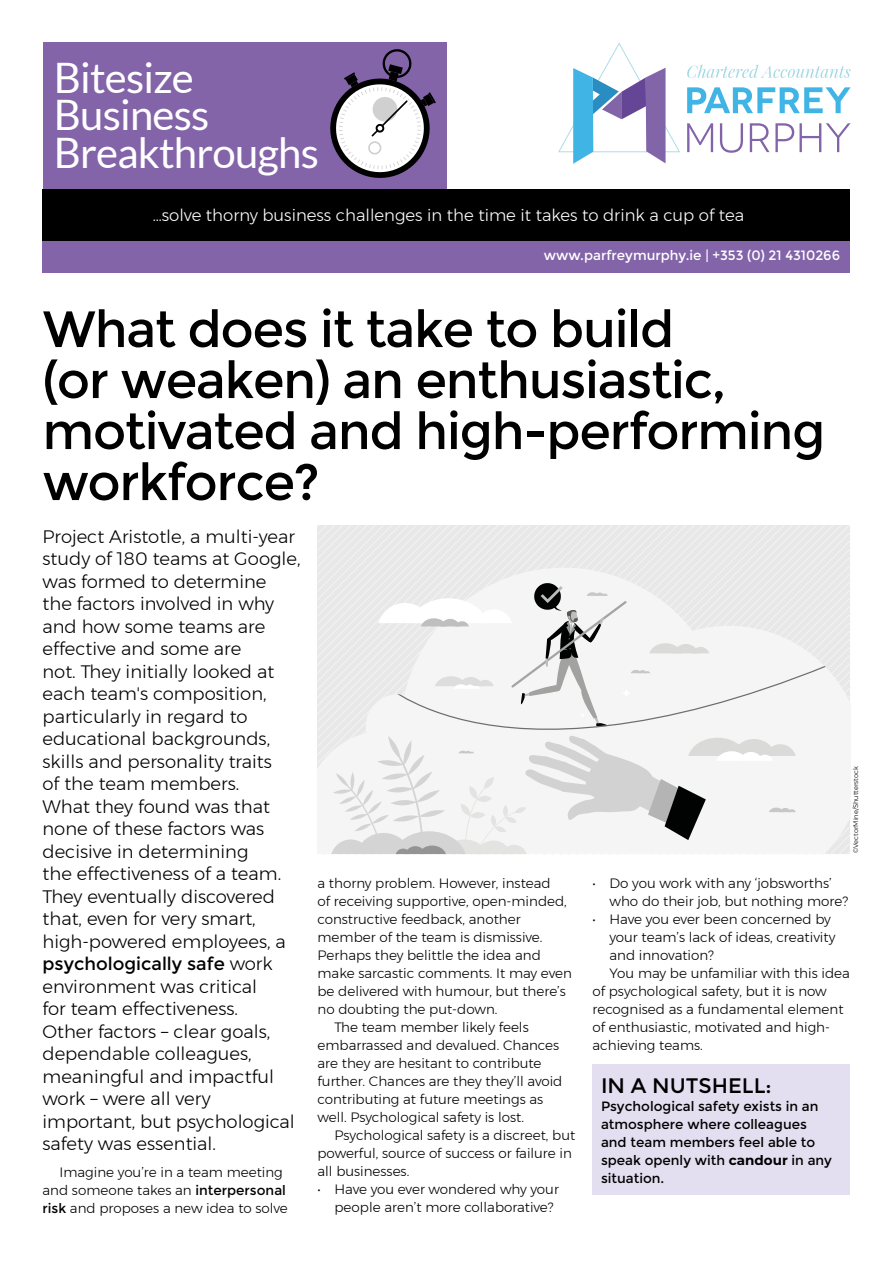
<style>
.page{position:relative;width:893px;height:1263px;background:#fff}
.page>*{position:absolute;margin:0;border:0;box-sizing:border-box;transform-origin:0 0}
.HEADING{font:51px/51px "Montserrat";letter-spacing:-.025em;color:#000}
.t1{font:42px/37.5px "Lato";letter-spacing:-.02em;color:#fff}
.BOXED_HEADING{font:21px "Montserrat";color:#000}
.first_para{font:300 18px/22.5px "Montserrat";color:#000}
.t2{font:300 16.5px "Montserrat";color:#fff}
.body{font:300 13.5px/18px "Montserrat";color:#000}
.BULLIT{font:300 13.5px/18px "Montserrat";color:#000}
.BOXED_PARAGRAPH{font:13.5px/18px "Montserrat";color:#000}
.t3{font:13.5px "Montserrat";color:#fff}
.PHOTO_CREDIT{font:300 6.75px "Montserrat";color:#000}
.s1{font-weight:400}
.s2{font-weight:700}
</style>
<div class="page">
<div style="left:43px;top:197px;width:807px;height:76px;background:#8364a9"></div>
<div style="left:43px;top:43px;width:403px;height:181px;background:#8364a9"></div>
<svg style="left:330px;top:49px;width:106px;height:129px"></svg>
<div style="left:43px;top:189px;width:807px;height:51px;background:#000"></div>
<svg style="left:687px;top:87px;width:164px;height:26px"></svg>
<svg style="left:687px;top:123px;width:26px;height:29px"></svg>
<svg style="left:720px;top:123px;width:23px;height:30px"></svg>
<svg style="left:750px;top:123px;width:19px;height:29px"></svg>
<svg style="left:775px;top:123px;width:75px;height:29px"></svg>
<svg style="left:687px;top:64px;width:164px;height:14px"></svg>
<svg style="left:558px;top:43px;width:122px;height:121px"></svg>
<div style="left:592px;top:1064px;width:258px;height:42px;background:#e4dff0"></div>
<div style="left:592px;top:1089px;width:258px;height:105px;background:#e4dff0"></div>
<svg style="left:317px;top:525px;width:533px;height:43px"></svg>
<svg style="left:317px;top:568px;width:533px;height:286px;fill:#e8e8e8"></svg>
<svg style="left:331px;top:735px;width:465px;height:119px"></svg>
<svg style="left:375px;top:649px;width:475px;height:161px"></svg>
<svg style="left:378px;top:582px;width:331px;height:144px"></svg>
<h2 class="t1" style="left:54px;top:58px;width:267px">Bitesize<br>Business<br>Breakthroughs</h2>
<p class="t2" style="left:153px;top:203px;width:593px">…solve thorny business challenges in the time it takes to drink a cup of tea</p>
<p class="t3" style="left:544px;top:248px;width:298px">www.parfreymurphy.ie | +353 (0) 21 4310266</p>
<p class="HEADING" style="left:43px;top:304px;width:784px">What does it take to build<br>(or weaken) an enthusiastic, motivated and high-performing workforce?</p>
<p class="first_para" style="left:43px;top:525px;width:259px">Project Aristotle, a multi-year study of 180 teams at Google, was formed to determine<br>the factors involved in why and how some teams are effective and some are<br>not. They initially looked at each team's composition, particularly in regard to educational backgrounds, skills and personality traits<br>of the team members.<br>What they found was that none of these factors was decisive in determining<br>the effectiveness of a team.<br>They eventually discovered that, even for very smart, high-powered employees, a <span class="s1">psychologically safe</span> work environment was critical<br>for team effectiveness.<br>Other factors – clear goals, dependable colleagues, meaningful and impactful work – were all very important, but psychological safety was essential.</p>
<p class="body" style="left:43px;top:1163px;width:247px;text-indent:17px">Imagine you’re in a team meeting and someone takes an <span class="s1">interpersonal risk</span> and proposes a new idea to solve</p>
<p class="body" style="left:317px;top:874px;width:256px">a thorny problem. However, instead<br>of receiving supportive, open-minded, constructive feedback, another member of the team is dismissive.<br>Perhaps they belittle the idea and make sarcastic comments. It may even be delivered with humour, but there’s no doubting the put-down.</p>
<p class="body" style="left:317px;top:1018px;width:246px;text-indent:17px">The team member likely feels embarrassed and devalued. Chances are they are hesitant to contribute further. Chances are they they’ll avoid contributing at future meetings as well. Psychological safety is lost.</p>
<p class="body" style="left:317px;top:1126px;width:259px;text-indent:17px">Psychological safety is a discreet, but powerful, source of success or failure in all businesses.</p>
<p class="BULLIT" style="left:334px;top:1180px;width:226px;text-indent:-17px">• Have you ever wondered why your people aren’t more collaborative?</p>
<p class="PHOTO_CREDIT" style="left:851px;top:853px;width:88px;rotate:-90deg">©VectorMine/Shutterstock</p>
<p class="BULLIT" style="left:609px;top:874px;width:240px;text-indent:-17px">• Do you work with any ‘jobsworths’ who do their job, but nothing more?</p>
<p class="BULLIT" style="left:609px;top:910px;width:227px;text-indent:-17px">• Have you ever been concerned by your team’s lack of ideas, creativity and innovation?</p>
<p class="body" style="left:592px;top:964px;width:259px;text-indent:17px">You may be unfamiliar with this idea of psychological safety, but it is now recognised as a fundamental element of enthusiastic, motivated and high&shy;achieving teams.</p>
<p class="BOXED_HEADING" style="left:601px;top:1073px;width:172px">IN A NUTSHELL:</p>
<p class="BOXED_PARAGRAPH" style="left:601px;top:1097px;width:232px">Psychological safety exists in an atmosphere where colleagues and team members feel able to speak openly with <span class="s2">candour</span> in any situation.</p>
</div>
